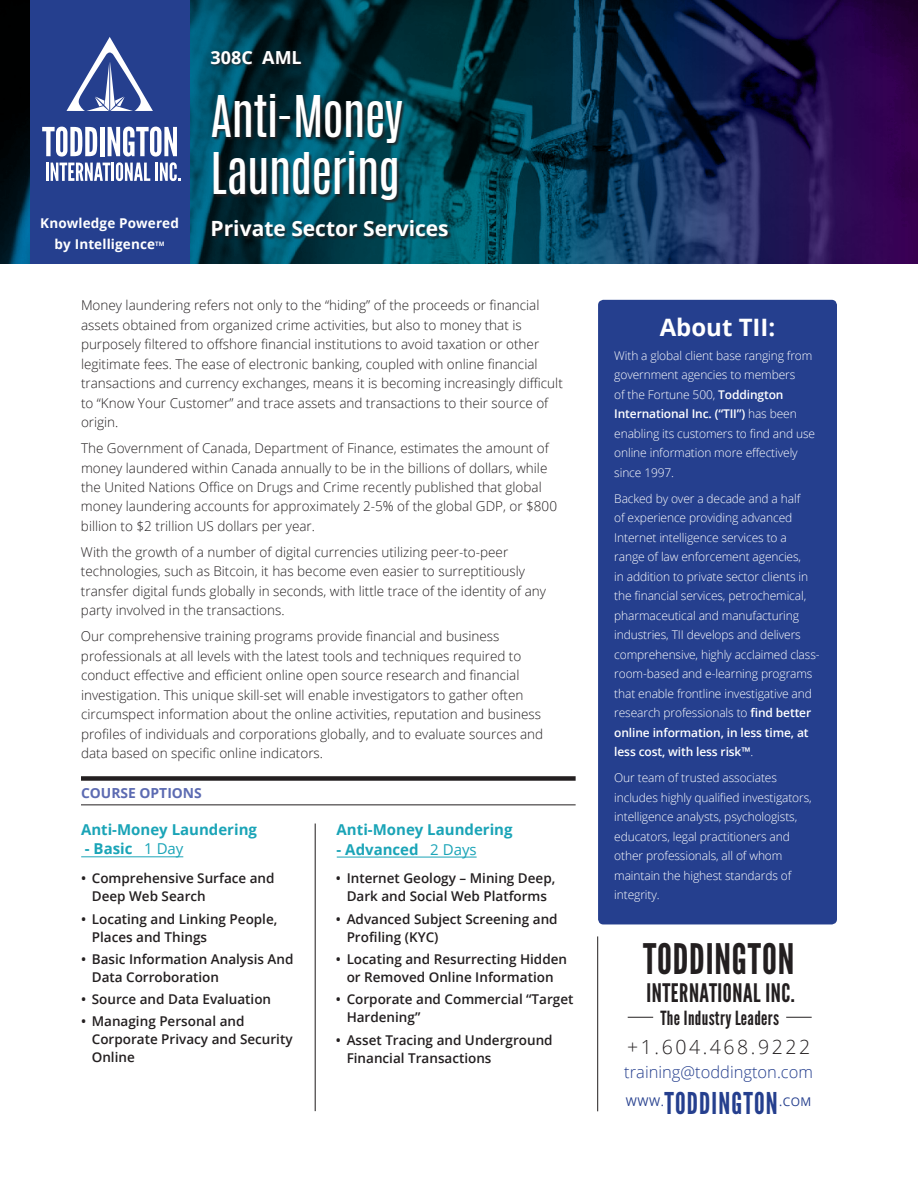
<style>
.page{position:relative;width:918px;height:1188px;background:#fff}
.page>*{position:absolute;margin:0;border:0;box-sizing:border-box;transform-origin:0 0}
.Head{font:48px/57px "Antonio";letter-spacing:-.02em;color:#fff}
.t1{font:42px "League Gothic";letter-spacing:.02em;color:#231f20}
.t2{font:30px "League Gothic";letter-spacing:.04em;color:#253f8e}
.t3{font:25.5px "League Gothic";letter-spacing:.02em;color:#231f20}
.Subhead_2{font:700 24px "Open Sans";color:#fff}
.Subhead_0{font:700 21px "Open Sans";color:#fff}
.t4{font:19.5px "League Gothic";letter-spacing:.02em;color:#231f20}
.t5{font:300 19.5px "Open Sans";letter-spacing:.13em;color:#231f20}
.Head-2{font:700 18px "Open Sans";color:#fff}
.t6{font:300 16.5px "Open Sans";color:#253f8e}
.Subhead_1{font:700 15px "Open Sans";color:#1aa4b7}
.Subhead_3{font:700 13.8px "Open Sans";color:#5c6bb2}
.Body{font:300 13.5px/19.5px "Open Sans";color:#231f20}
.Bullet_1st_level{font:600 13.5px/18px "Open Sans";color:#231f20}
.Head-3{font:700 13.5px/21px "Open Sans";letter-spacing:.01em;color:#fff;text-align:center}
.Body-2{font:300 12px/19.5px "Open Sans";letter-spacing:-.01em;color:#fff}
.t7{font:12px "Open Sans";letter-spacing:.04em;color:#253f8e}
.s1{font-weight:400}
.s2{font-weight:600}
</style>
<div class="page">
<svg style="left:0;top:0;width:918px;height:264px;background:#10274b"></svg>
<div style="left:212px;top:51px;width:240px;height:189px;background:#231f20;opacity:.85"></div>
<div style="left:81px;top:776px;width:495px;height:5px;background:#231f20"></div>
<hr style="left:81px;top:804px;width:495px;height:1px;background:#231f20">
<div style="left:30px;top:0;width:159px;height:264px;background:#253f8e"></div>
<hr style="left:597px;top:936px;width:1px;height:175px;background:#231f20">
<svg style="left:66px;top:37px;width:87px;height:74px"></svg>
<svg style="left:42px;top:127px;width:139px;height:54px"></svg>
<svg style="left:628px;top:1017px;width:25px;height:1px"></svg>
<svg style="left:786px;top:1017px;width:26px;height:1px"></svg>
<hr style="left:315px;top:824px;width:1px;height:287px;background:#231f20">
<div style="left:598px;top:300px;width:239px;height:624px;background:#253f8e;border-radius:5px"></div>
<hr style="left:81px;top:857px;width:102px;height:1px;background:#1aa4b7">
<hr style="left:337px;top:857px;width:140px;height:1px;background:#1aa4b7">
<p class="Head-3" style="left:40px;top:213px;width:140px">Knowledge Powered by Intelligence<sup>TM</sup></p>
<p class="Head-2" style="left:211px;top:45px;width:93px">308C AML</p>
<p class="Head" style="left:211px;top:89px;width:194px">Anti-Money<br>Laundering</p>
<p class="Subhead_0" style="left:211px;top:213px;width:240px">Private Sector Services</p>
<p class="Body" style="left:81px;top:295px;width:483px">Money laundering refers not only to the “hiding” of the proceeds or financial assets obtained from organized crime activities, but also to money that is purposely filtered to offshore financial institutions to avoid taxation or other legitimate fees. The ease of electronic banking, coupled with online financial transactions and currency exchanges, means it is becoming increasingly difficult to “Know Your Customer” and trace assets and transactions to their source of origin.</p>
<p class="Body" style="left:81px;top:438px;width:478px">The Government of Canada, Department of Finance, estimates the amount of money laundered within Canada annually to be in the billions of dollars, while the United Nations Office on Drugs and Crime recently published that global money laundering accounts for approximately 2-5% of the global GDP, or $800 billion to $2 trillion US dollars per year.</p>
<p class="Body" style="left:81px;top:542px;width:467px">With the growth of a number of digital currencies utilizing peer-to-peer technologies, such as Bitcoin, it has become even easier to surreptitiously transfer digital funds globally in seconds, with little trace of the identity of any party involved in the transactions.</p>
<p class="Body" style="left:81px;top:626px;width:464px">Our comprehensive training programs provide financial and business professionals at all levels with the latest tools and techniques required to conduct effective and efficient online open source research and financial investigation. This unique skill-set will enable investigators to gather often circumspect information about the online activities, reputation and business profiles of individuals and corporations globally, and to evaluate sources and data based on specific online indicators.</p>
<p class="Subhead_3" style="left:81px;top:783px;width:122px">COURSE OPTIONS</p>
<p class="Subhead_1" style="left:81px;top:819px;width:178px">Anti-Money Laundering</p>
<p class="Subhead_1" style="left:85px;top:838px;width:100px">- Basic <span class="s1">1 Day</span></p>
<p class="Bullet_1st_level" style="left:92px;top:869px;width:184px;text-indent:-11px">• Comprehensive Surface and<br>Deep Web Search</p>
<p class="Bullet_1st_level" style="left:92px;top:909px;width:187px;text-indent:-11px">• Locating and Linking People,<br>Places and Things</p>
<p class="Bullet_1st_level" style="left:92px;top:950px;width:203px;text-indent:-11px">• Basic Information Analysis And<br>Data Corroboration</p>
<p class="Bullet_1st_level" style="left:81px;top:990px;width:192px">• Source and Data Evaluation</p>
<p class="Bullet_1st_level" style="left:92px;top:1012px;width:202px;text-indent:-11px">• Managing Personal and<br>Corporate Privacy and Security<br>Online</p>
<p class="Subhead_1" style="left:337px;top:819px;width:178px">Anti-Money Laundering</p>
<p class="Subhead_1" style="left:337px;top:839px;width:142px">- Advanced <span class="s1">2 Days</span></p>
<p class="Bullet_1st_level" style="left:336px;top:869px;width:221px;text-align:center">• Internet Geology – Mining Deep,<br>Dark and Social Web Platforms</p>
<p class="Bullet_1st_level" style="left:347px;top:909px;width:213px;text-indent:-11px">• Advanced Subject Screening and<br>Profiling (KYC)</p>
<p class="Bullet_1st_level" style="left:336px;top:950px;width:233px;text-align:center">• Locating and Resurrecting Hidden or Removed Online Information</p>
<p class="Bullet_1st_level" style="left:347px;top:990px;width:228px;text-indent:-11px">• Corporate and Commercial “Target<br>Hardening”</p>
<p class="Bullet_1st_level" style="left:347px;top:1030px;width:208px;text-indent:-11px">• Asset Tracing and Underground<br>Financial Transactions</p>
<p class="Subhead_2" style="left:660px;top:310px;width:117px">About TII:</p>
<p class="Body-2" style="left:614px;top:345px;width:202px">With a global client base ranging from government agencies to members<br>of the Fortune 500, <span class="s2">Toddington<br>International Inc. (“TII”)</span> has been enabling its customers to find and use online information more effectively since 1997.</p>
<p class="Body-2" style="left:614px;top:488px;width:207px">Backed by over a decade and a half<br>of experience providing advanced Internet intelligence services to a range of law enforcement agencies,<br>in addition to private sector clients in the financial services, petrochemical, pharmaceutical and manufacturing industries, TII develops and delivers comprehensive, highly acclaimed class&shy;room-based and e-learning programs that enable frontline investigative and research professionals to <span class="s2">find better online information, in less time, at less cost, with less risk™</span>.</p>
<p class="Body-2" style="left:614px;top:768px;width:199px">Our team of trusted associates includes highly qualified investigators, intelligence analysts, psychologists, educators, legal practitioners and other professionals, all of whom maintain the highest standards of integrity.</p>
<p class="t1" style="left:643px;top:935px;width:153px">TODDINGTON</p>
<p class="t3" style="left:646px;top:978px;width:150px">INTERNATIONAL INC.</p>
<p class="t4" style="left:660px;top:1007px;width:120px">The Industry Leaders</p>
<p class="t5" style="left:627px;top:1034px;width:185px">+1.604.468.9222</p>
<p class="t6" style="left:624px;top:1061px;width:190px">training@toddington.com</p>
<p class="t7" style="left:626px;top:1094px;width:39px">WWW.</p>
<p class="t2" style="left:664px;top:1086px;width:115px">TODDINGTON</p>
<p class="t7" style="left:779px;top:1094px;width:34px">.COM</p>
</div>
